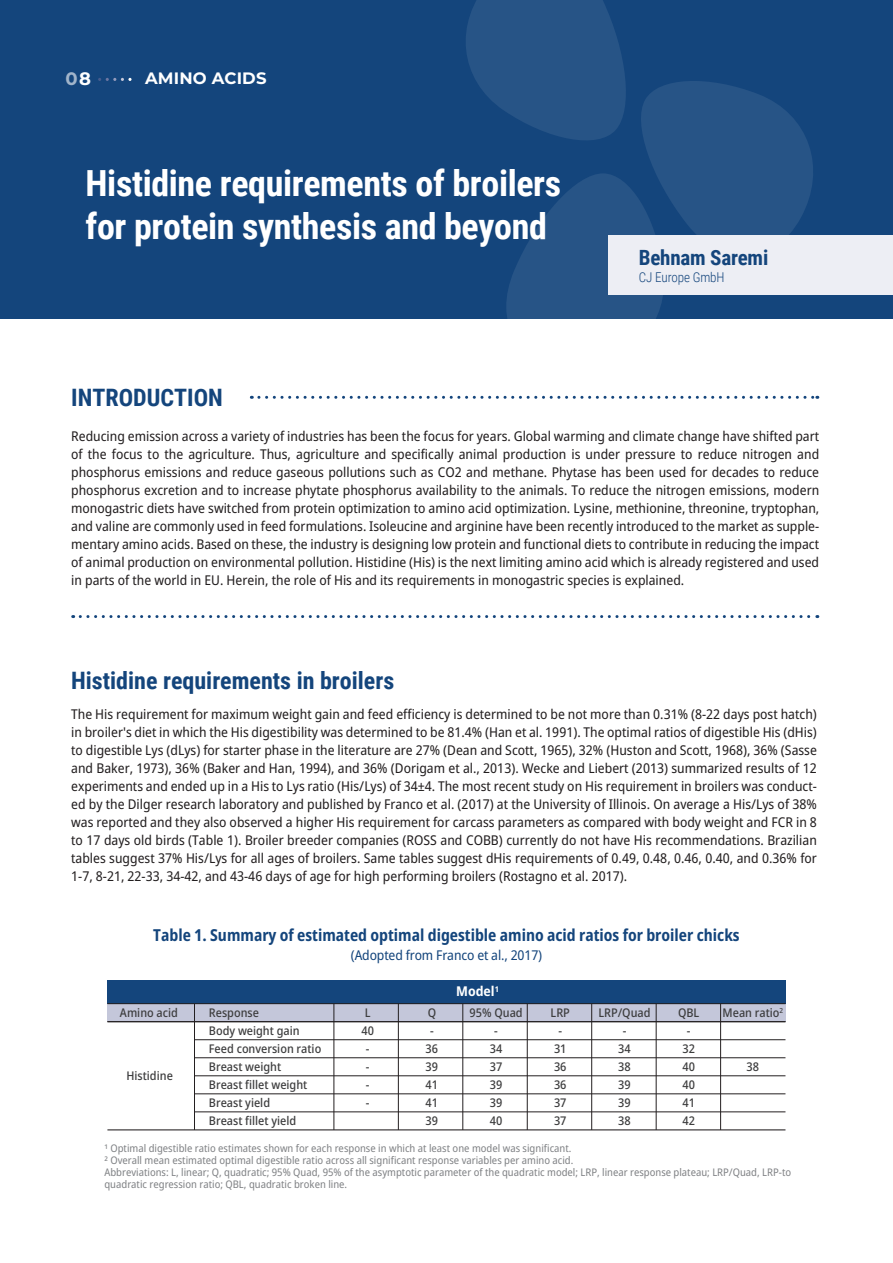
<style>
.page{position:relative;width:893px;height:1263px;background:#fff}
.page>*{position:absolute;margin:0;border:0;box-sizing:border-box;transform-origin:0 0}
.t1{font:700 36px/43.2px "Roboto Condensed";letter-spacing:-.01em;color:#fff}
.t2{font:700 24px "Roboto Condensed";color:#14457c}
.t3{font:700 21px "Roboto Condensed";letter-spacing:-.01em;color:#14457c}
.t4{font:700 18px "Montserrat";color:rgb(255 255 255/.6)}
.t5{font:700 condensed 16.5px "Noto Sans";color:#14457c}
.t6{font:700 16.5px "Montserrat";letter-spacing:.01em;color:#fff}
.t7{font:semi-condensed 13.5px/18px "Noto Sans";color:#221e1f;text-align:justify}
.t8{font:semi-condensed 13.5px "Noto Sans";letter-spacing:-.01em;color:#14457c}
.t9{font:300 13.5px "Roboto Condensed";letter-spacing:-.01em;color:#14457c}
.t10{font:700 semi-condensed 13.5px "Noto Sans";color:#fff}
.t11{font:500 semi-condensed 12px/18px "Noto Sans";color:#3e3e3f;text-align:center}
.t12{font:semi-condensed 10.5px/12px "Noto Sans";color:#808285}
.s1{color:#fff}
</style>
<div class="page">
<div style="left:0;top:0;width:893px;height:319px;background:#14457c"></div>
<svg style="left:466px;top:0;width:347px;height:319px"></svg>
<div style="left:608px;top:235px;width:285px;height:60px;background:#edeef4"></div>
<svg style="left:80px;top:615px;width:738px;height:3px"></svg>
<svg style="left:259px;top:396px;width:559px;height:3px"></svg>
<svg style="left:98px;top:78px;width:34px;height:3px"></svg>
<div style="left:107px;top:980px;width:678px;height:24px;background:#14457c"></div>
<div style="left:107px;top:1004px;width:678px;height:17px;background:#c4c7da"></div>
<hr style="left:107px;top:1003px;width:678px;height:1px;background:#231f20">
<hr style="left:195px;top:1039px;width:590px;height:1px;background:#231f20">
<hr style="left:107px;top:1021px;width:678px;height:1px;background:#231f20">
<hr style="left:195px;top:1075px;width:590px;height:1px;background:#231f20">
<hr style="left:195px;top:1093px;width:590px;height:1px;background:#231f20">
<hr style="left:195px;top:1111px;width:590px;height:1px;background:#231f20">
<hr style="left:195px;top:1057px;width:590px;height:1px;background:#231f20">
<hr style="left:107px;top:1129px;width:678px;height:1px;background:#231f20">
<hr style="left:398px;top:1004px;width:1px;height:126px;background:#231f20">
<hr style="left:463px;top:1004px;width:1px;height:126px;background:#231f20">
<hr style="left:591px;top:1004px;width:1px;height:126px;background:#231f20">
<hr style="left:527px;top:1004px;width:1px;height:126px;background:#231f20">
<hr style="left:334px;top:1004px;width:1px;height:126px;background:#231f20">
<hr style="left:194px;top:1004px;width:1px;height:126px;background:#231f20">
<hr style="left:656px;top:1004px;width:1px;height:126px;background:#231f20">
<hr style="left:720px;top:1004px;width:1px;height:126px;background:#231f20">
<h3 class="t4" style="left:65px;top:65px;width:27px">0<span class="s1">8</span></h3>
<p class="t6" style="left:145px;top:66px;width:123px">AMINO ACIDS</p>
<h1 class="t1" style="left:86px;top:160px;width:477px">Histidine requirements of broilers for protein synthesis and beyond</h1>
<h2 class="t2" style="left:71px;top:381px;width:153px">INTRODUCTION</h2>
<h3 class="t3" style="left:639px;top:242px;width:131px">Behnam Saremi</h3>
<p class="t9" style="left:639px;top:268px;width:87px">CJ Europe GmbH</p>
<p class="t7" style="left:71px;top:427px;width:750px">Reducing emission across a variety of industries has been the focus for years. Global warming and climate change have shifted part of the focus to the agriculture. Thus, agriculture and specifically animal production is under pressure to reduce nitrogen and phosphorus emissions and reduce gaseous pollutions such as CO2 and methane. Phytase has been used for decades to reduce phosphorus excretion and to increase phytate phosphorus availability to the animals. To reduce the nitrogen emissions, modern monogastric diets have switched from protein optimization to amino acid optimization. Lysine, methionine, threonine, tryptophan, and valine are commonly used in feed formulations. Isoleucine and arginine have been recently introduced to the market as supple&shy;mentary amino acids. Based on these, the industry is designing low protein and functional diets to contribute in reducing the impact of animal production on environmental pollution. Histidine (His) is the next limiting amino acid which is already registered and used in parts of the world in EU. Herein, the role of His and its requirements in monogastric species is explained.</p>
<h2 class="t2" style="left:71px;top:664px;width:325px">Histidine requirements in broilers</h2>
<p class="t7" style="left:71px;top:706px;width:747px">The His requirement for maximum weight gain and feed efficiency is determined to be not more than 0.31% (8-22 days post hatch) in broiler's diet in which the His digestibility was determined to be 81.4% (Han et al. 1991). The optimal ratios of digestible His (dHis) to digestible Lys (dLys) for starter phase in the literature are 27% (Dean and Scott, 1965), 32% (Huston and Scott, 1968), 36% (Sasse and Baker, 1973), 36% (Baker and Han, 1994), and 36% (Dorigam et al., 2013). Wecke and Liebert (2013) summarized results of 12 experiments and ended up in a His to Lys ratio (His/Lys) of 34±4. The most recent study on His requirement in broilers was conduct&shy;ed by the Dilger research laboratory and published by Franco et al. (2017) at the University of Illinois. On average a His/Lys of 38% was reported and they also observed a higher His requirement for carcass parameters as compared with body weight and FCR in 8 to 17 days old birds (Table 1). Broiler breeder companies (ROSS and COBB) currently do not have His recommendations. Brazilian tables suggest 37% His/Lys for all ages of broilers. Same tables suggest dHis requirements of 0.49, 0.48, 0.46, 0.40, and 0.36% for 1-7, 8-21, 22-33, 34-42, and 43-46 days of age for high performing broilers (Rostagno et al. 2017).</p>
<p class="t5" style="left:153px;top:923px;width:588px">Table 1. Summary of estimated optimal digestible amino acid ratios for broiler chicks</p>
<p class="t8" style="left:351px;top:945px;width:193px">(Adopted from Franco et al., 2017)</p>
<p class="t10" style="left:456px;top:982px;width:44px">Model<sup>1</sup></p>
<p class="t11" style="left:120px;top:1004px;width:60px">Amino acid</p>
<p class="t11" style="left:209px;top:1004px;width:114px;text-align:left">Response<br>Body weight gain<br>Feed conversion ratio<br>Breast weight<br>Breast fillet weight<br>Breast yield<br>Breast fillet yield</p>
<p class="t11" style="left:361px;top:1004px;width:14px">L<br>40 -<br>-<br>-<br>-</p>
<p class="t11" style="left:426px;top:1004px;width:14px">Q -<br>36<br>39<br>41<br>41<br>39</p>
<p class="t11" style="left:469px;top:1004px;width:55px">95% Quad -<br>34<br>37<br>39<br>39<br>40</p>
<p class="t11" style="left:551px;top:1004px;width:21px">LRP -<br>31<br>36<br>36<br>37<br>37</p>
<p class="t11" style="left:598px;top:1004px;width:54px">LRP/Quad -<br>34<br>38<br>39<br>39<br>38</p>
<p class="t11" style="left:678px;top:1004px;width:23px">QBL -<br>32<br>40<br>40<br>41<br>42</p>
<p class="t11" style="left:723px;top:1004px;width:62px">Mean ratio<sup>2</sup></p>
<p class="t11" style="left:747px;top:1058px;width:14px">38</p>
<p class="t11" style="left:126px;top:1067px;width:48px">Histidine</p>
<p class="t12" style="left:104px;top:1142px;width:688px">1 Optimal digestible ratio estimates shown for each response in which at least one model was significant.<br>2 Overall mean estimated optimal digestible ratio across all significant response variables per amino acid.<br>Abbreviations: L, linear; Q, quadratic; 95% Quad, 95% of the asymptotic parameter of the quadratic model; LRP, linear response plateau; LRP/Quad, LRP-to quadratic regression ratio; QBL, quadratic broken line.</p>
</div>
